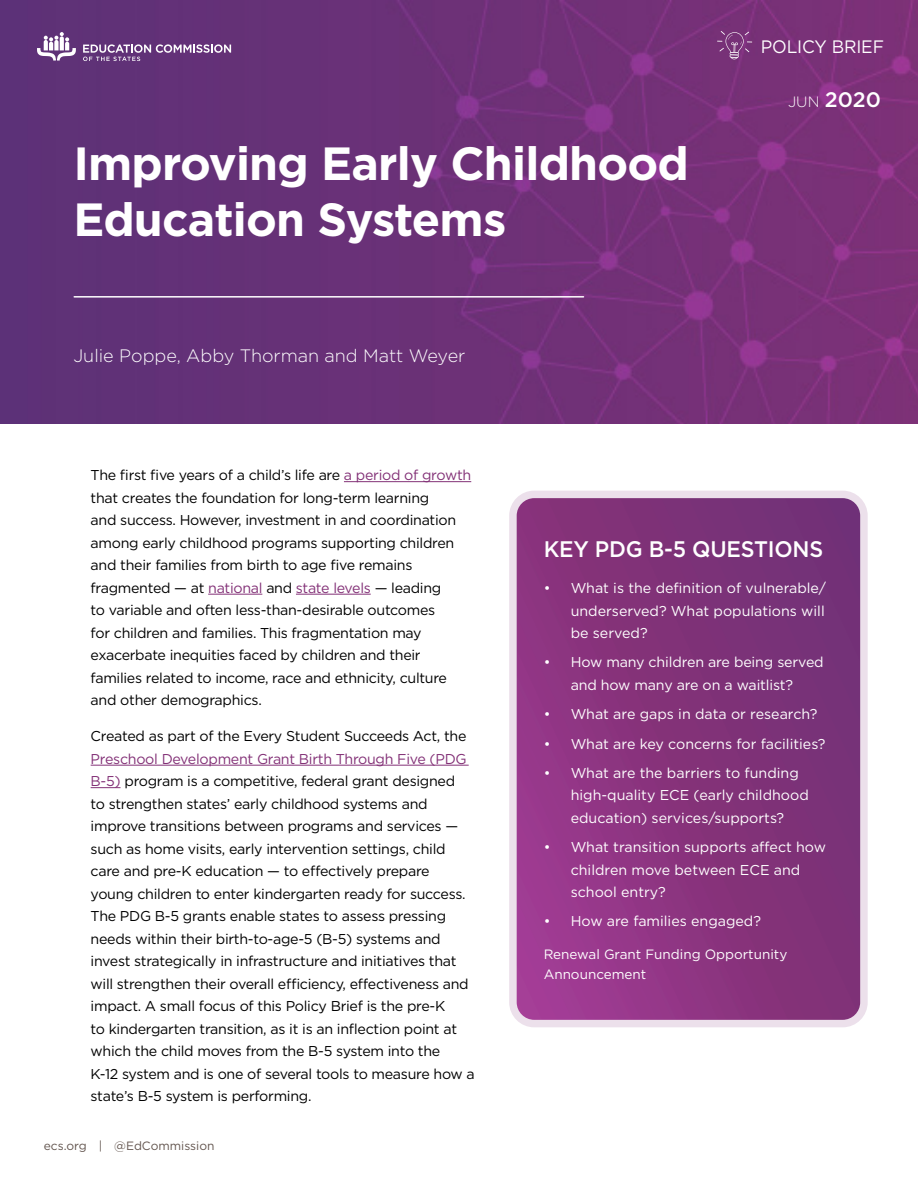
<style>
.page{position:relative;width:918px;height:1188px;background:#fff}
.page>*{position:absolute;margin:0;border:0;box-sizing:border-box;transform-origin:0 0}
.t1{font:700 46.5px/55.8px "Gotham";letter-spacing:-.015em;color:#fff}
.t2{font:500 22.5px "Gotham";letter-spacing:-.01em;color:#fff;scale:.96 1}
.t3{font:500 21px "Gotham";color:#fff}
.t4{font:300 18px "Gotham";color:#fff}
.t5{font:18px "Gotham";letter-spacing:-.01em;color:#fff;scale:.96 1}
.t6{font:14.25px/22.5px "Gotham";letter-spacing:-.02em;color:#000}
.t7{font:14.25px/22.5px "Gotham";color:#fff}
.t8{font:13.5px/19.5px "Gotham";color:#fff}
.t9{font:12px "Gotham";color:#63554f}
.s1{font-weight:300;font-size:15px}
.s2{color:#833177}
</style>
<div class="page">
<img style="left:0;top:0;width:918px;height:423px">
<svg style="left:717px;top:19px;width:44px;height:40px;background:#7f3d7f"></svg>
<hr style="left:74px;top:296px;width:510px;height:2px;background:#fff">
<svg style="left:37px;top:32px;width:39px;height:29px"></svg>
<svg style="left:83px;top:44px;width:148px;height:17px;background:#886398"></svg>
<hr style="left:344px;top:481px;width:127px;height:1px;background:#833177">
<hr style="left:208px;top:594px;width:54px;height:1px;background:#833177">
<hr style="left:296px;top:594px;width:75px;height:1px;background:#833177">
<hr style="left:91px;top:765px;width:378px;height:1px;background:#833177">
<hr style="left:91px;top:787px;width:30px;height:1px;background:#833177">
<svg style="left:525px;top:500px;width:11px;height:518px;background:#96388a"></svg>
<svg style="left:536px;top:500px;width:12px;height:518px;background:#953789"></svg>
<svg style="left:548px;top:500px;width:11px;height:518px;background:#943787"></svg>
<svg style="left:559px;top:500px;width:12px;height:518px;background:#923686"></svg>
<svg style="left:571px;top:500px;width:11px;height:518px;background:#913684"></svg>
<svg style="left:582px;top:500px;width:11px;height:518px;background:#8f3583"></svg>
<svg style="left:593px;top:500px;width:12px;height:518px;background:#8e3582"></svg>
<svg style="left:605px;top:500px;width:11px;height:518px;background:#8d3481"></svg>
<svg style="left:616px;top:500px;width:11px;height:518px;background:#8b3480"></svg>
<svg style="left:627px;top:500px;width:11px;height:518px;background:#8a347f"></svg>
<svg style="left:638px;top:500px;width:12px;height:518px;background:#89337e"></svg>
<svg style="left:650px;top:500px;width:11px;height:518px;background:#88337d"></svg>
<svg style="left:661px;top:500px;width:11px;height:518px;background:#86337c"></svg>
<svg style="left:672px;top:500px;width:12px;height:518px;background:#85327b"></svg>
<svg style="left:684px;top:500px;width:11px;height:518px;background:#84327a"></svg>
<svg style="left:695px;top:500px;width:11px;height:518px;background:#83327a"></svg>
<svg style="left:706px;top:500px;width:11px;height:518px;background:#823279"></svg>
<svg style="left:717px;top:500px;width:11px;height:518px;background:#813279"></svg>
<svg style="left:728px;top:500px;width:12px;height:518px;background:#803178"></svg>
<svg style="left:740px;top:500px;width:11px;height:518px;background:#7f3178"></svg>
<svg style="left:751px;top:500px;width:12px;height:518px;background:#7e3178"></svg>
<svg style="left:763px;top:500px;width:11px;height:518px;background:#7d3178"></svg>
<svg style="left:774px;top:500px;width:11px;height:518px;background:#7c3177"></svg>
<svg style="left:785px;top:500px;width:74px;height:518px;background:#793177"></svg>
<div style="left:509px;top:491px;width:359px;height:536px;border:8px solid #ece0eb;border-radius:21px"></div>
<p class="t5" style="left:761px;top:35px;width:130px">POLICY BRIEF</p>
<h1 class="t1" style="left:73px;top:136px;width:617px">Improving Early Childhood<br>Education Systems</h1>
<p class="t4" style="left:73px;top:344px;width:393px">Julie Poppe, Abby Thorman and Matt Weyer</p>
<h3 class="t3" style="left:788px;top:86px;width:94px"><span class="s1">JUN</span> 2020</h3>
<p class="t6" style="left:91px;top:464px;width:382px">The first five years of a child’s life are <span class="s2">a period of growth </span>that creates the foundation for long-term learning<br>and success. However, investment in and coordination among early childhood programs supporting children and their families from birth to age five remains fragmented — at <span class="s2">national</span> and <span class="s2">state levels</span> — leading<br>to variable and often less-than-desirable outcomes<br>for children and families. This fragmentation may exacerbate inequities faced by children and their families related to income, race and ethnicity, culture and other demographics.</p>
<p class="t6" style="left:91px;top:725px;width:377px">Created as part of the Every Student Succeeds Act, the</p>
<p class="t6" style="left:91px;top:747px;width:386px"><span class="s2">Preschool Development Grant Birth Through Five (PDG B-5)</span> program is a competitive, federal grant designed<br>to strengthen states’ early childhood systems and improve transitions between programs and services — such as home visits, early intervention settings, child care and pre-K education — to effectively prepare young children to enter kindergarten ready for success.<br>The PDG B-5 grants enable states to assess pressing needs within their birth-to-age-5 (B-5) systems and invest strategically in infrastructure and initiatives that will strengthen their overall efficiency, effectiveness and impact. A small focus of this Policy Brief is the pre-K<br>to kindergarten transition, as it is an inflection point at which the child moves from the B-5 system into the<br>K-12 system and is one of several tools to measure how a state’s B-5 system is performing.</p>
<p class="t9" style="left:44px;top:1138px;width:172px">ecs.org | @EdCommission</p>
<p class="t9" style="left:40px;top:1141px;width:172px">ecs.org | @EdCommission</p>
<h2 class="t2" style="left:544px;top:535px;width:293px">KEY PDG B-5 QUESTIONS</h2>
<p class="t7" style="left:571px;top:577px;width:257px;text-align:justify;text-indent:-27px">• What is the definition of vulnerable/ underserved? What populations will be served?</p>
<p class="t7" style="left:544px;top:651px;width:282px;text-align:center">• How many children are being served and how many are on a waitlist?</p>
<p class="t7" style="left:544px;top:703px;width:275px">• What are gaps in data or research?</p>
<p class="t7" style="left:544px;top:732px;width:283px">• What are key concerns for facilities?</p>
<p class="t7" style="left:571px;top:761px;width:240px;text-indent:-27px">• What are the barriers to funding high-quality ECE (early childhood education) services/supports?</p>
<p class="t7" style="left:571px;top:835px;width:257px;text-indent:-27px">• What transition supports affect how children move between ECE and school entry?</p>
<p class="t7" style="left:544px;top:910px;width:219px">• How are families engaged?</p>
<p class="t8" style="left:544px;top:944px;width:245px">Renewal Grant Funding Opportunity<br>Announcement</p>
</div>
